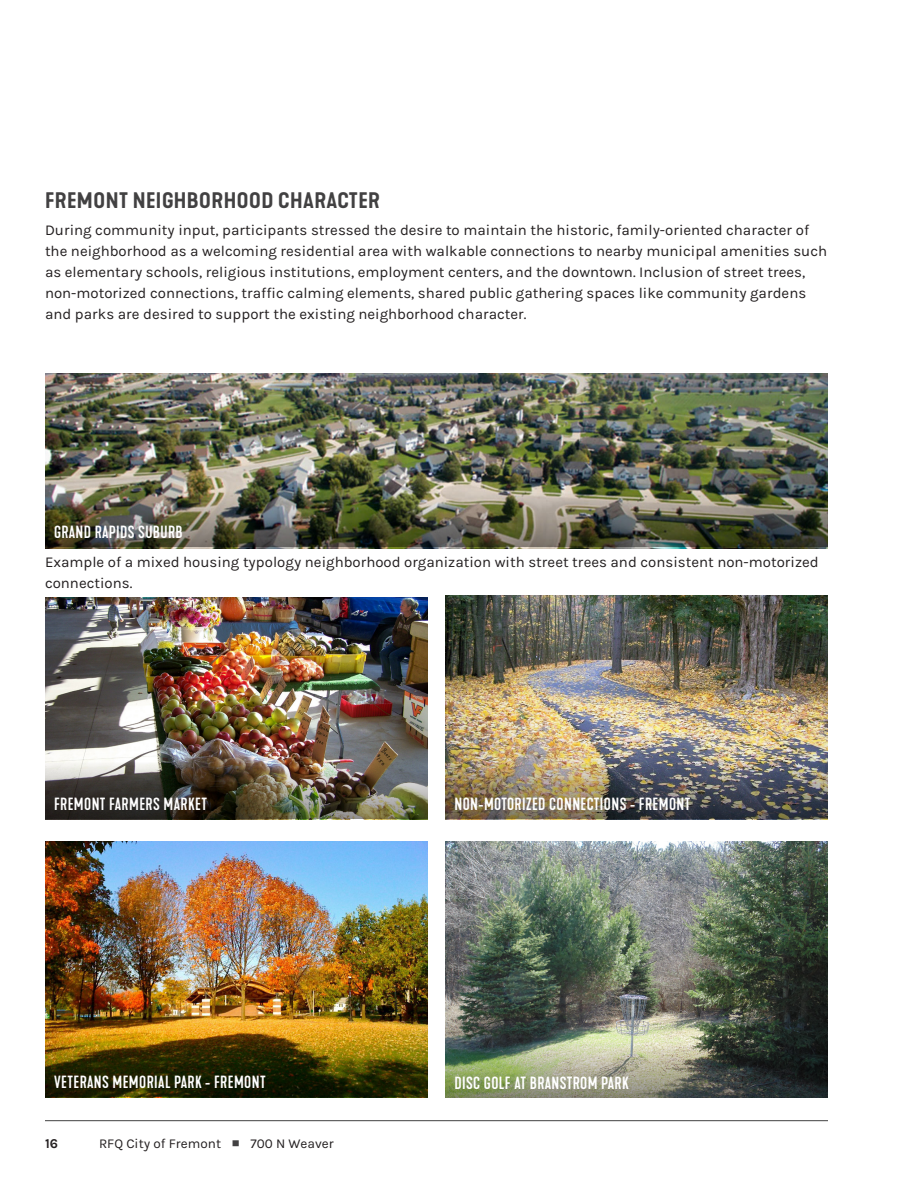
<style>
.page{position:relative;width:918px;height:1188px;background:#fff}
.page>*{position:absolute;margin:0;border:0;box-sizing:border-box;transform-origin:0 0}
.Heading_2{font:600 expanded 21px "Kapra Neue";letter-spacing:.025em;color:#424142}
.Heading_3{font:500 16.5px "Kapra Neue";letter-spacing:.025em;color:#fff}
.Body_Text{font:15px/21px "Karla";color:#231f20}
.t1{font:13.5px "Karla";color:#231f20}
.t2{font:700 13.5px "Karla";color:#231f20}
.s1{color:#424142}
</style>
<div class="page">
<hr style="left:45px;top:1120px;width:783px;height:1px;background:#424142">
<img style="left:45px;top:841px;width:383px;height:257px">
<img style="left:45px;top:1039px;width:383px;height:58px">
<img style="left:45px;top:598px;width:383px;height:222px">
<img style="left:45px;top:761px;width:383px;height:58px">
<img style="left:446px;top:841px;width:382px;height:200px">
<img style="left:446px;top:1041px;width:382px;height:57px">
<img style="left:446px;top:595px;width:382px;height:225px">
<img style="left:446px;top:761px;width:382px;height:58px">
<img style="left:45px;top:373px;width:783px;height:175px">
<img style="left:45px;top:490px;width:783px;height:57px">
<p class="Heading_2" style="left:45px;top:187px;width:337px">FREMONT NEIGHBORHOOD CHARACTER</p>
<p class="Body_Text" style="left:45px;top:219px;width:784px">During community input, participants stressed the desire to maintain the historic, family-oriented character of the neighborhood as a welcoming residential area with walkable connections to nearby municipal amenities such as elementary schools, religious institutions, employment centers, and the downtown. Inclusion of street trees, non-motorized connections, traffic calming elements, shared public gathering spaces like community gardens and parks are desired to support the existing neighborhood character.</p>
<p class="Heading_3" style="left:54px;top:522px;width:130px">GRAND RAPIDS SUBURB</p>
<p class="Body_Text" style="left:45px;top:551px;width:775px">Example of a mixed housing typology neighborhood organization with street trees and consistent non-motorized connections.</p>
<p class="Heading_3" style="left:54px;top:794px;width:155px">FREMONT FARMERS MARKET</p>
<p class="Heading_3" style="left:54px;top:1072px;width:213px">VETERANS MEMORIAL PARK - FREMONT</p>
<p class="t2" style="left:45px;top:1136px;width:15px">16</p>
<p class="t1" style="left:99px;top:1136px;width:237px">RFQ City of Fremont <span class="s1">■</span> 700 N Weaver</p>
<p class="Heading_3" style="left:454px;top:794px;width:237px">NON-MOTORIZED CONNECTIONS - FREMONT</p>
<p class="Heading_3" style="left:454px;top:1073px;width:176px">DISC GOLF AT BRANSTROM PARK</p>
</div>
